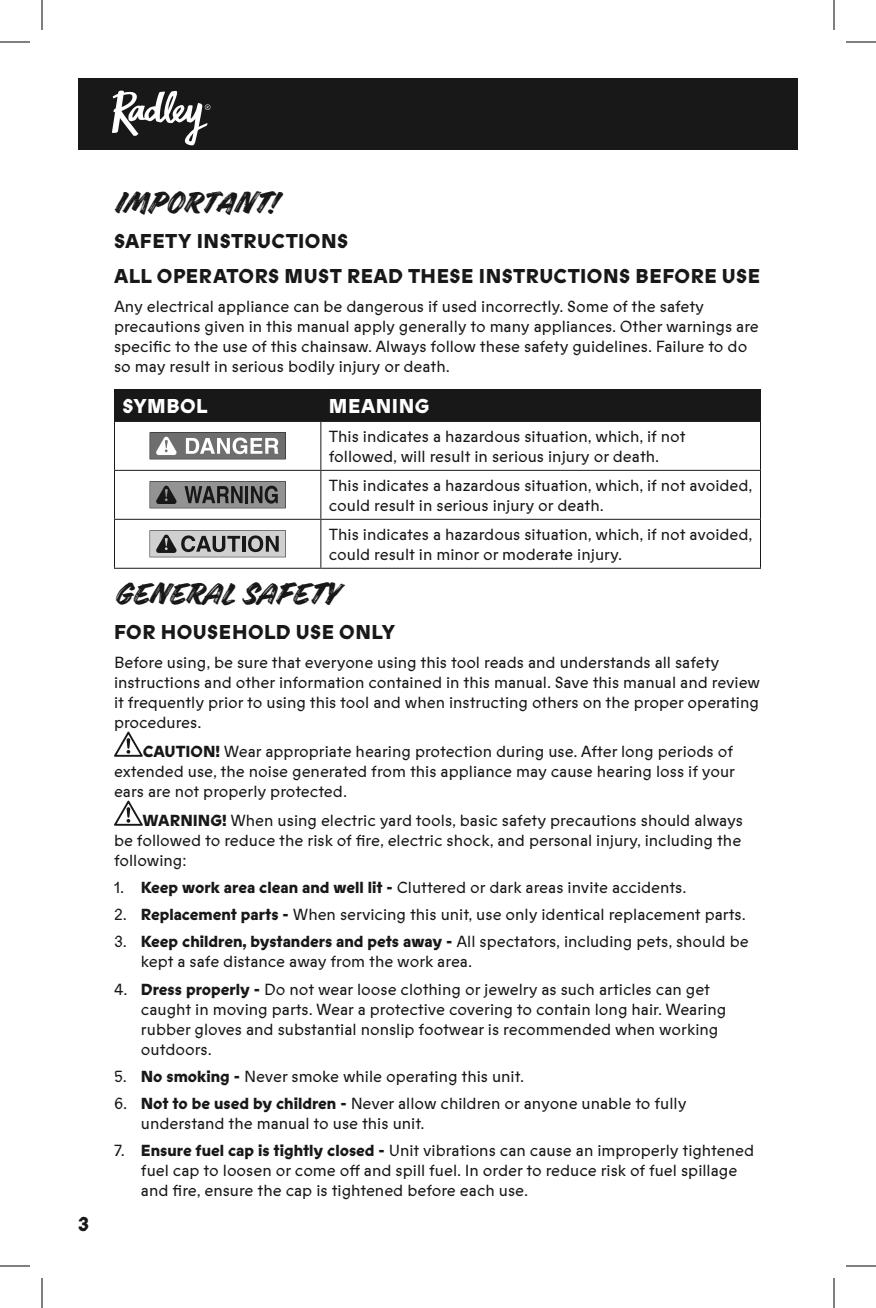
<style>
.page{position:relative;width:876px;height:1308px;background:#fff}
.page>*{position:absolute;margin:0;border:0;box-sizing:border-box;transform-origin:0 0}
.t1{font:36px "Handelson Two";letter-spacing:.01em;color:#181818}
.t2{font:800 20px/35px "Prophet";letter-spacing:.025em;color:#181818}
.t3{font:800 20px "Prophet";letter-spacing:.025em;color:#fff}
.t4{font:16px/20px "Prophet";color:#181818}
.s1{font-weight:800}
</style>
<div class="page">
<div style="left:78px;top:78px;width:720px;height:72px;background:#181818"></div>
<svg style="left:112px;top:91px;width:98px;height:55px"></svg>
<div style="left:115px;top:390px;width:645px;height:31px;background:#181818"></div>
<hr style="left:320px;top:390px;width:1px;height:31px;background:#181818">
<hr style="left:114px;top:421px;width:207px;height:1px;background:#181818">
<hr style="left:321px;top:421px;width:440px;height:1px;background:#181818">
<hr style="left:320px;top:422px;width:1px;height:48px;background:#181818">
<hr style="left:114px;top:470px;width:207px;height:1px;background:#181818">
<hr style="left:321px;top:470px;width:440px;height:1px;background:#181818">
<hr style="left:320px;top:471px;width:1px;height:48px;background:#181818">
<hr style="left:114px;top:519px;width:207px;height:1px;background:#181818">
<hr style="left:321px;top:519px;width:440px;height:1px;background:#181818">
<hr style="left:320px;top:520px;width:1px;height:48px;background:#181818">
<hr style="left:114px;top:568px;width:207px;height:1px;background:#181818">
<hr style="left:321px;top:568px;width:440px;height:1px;background:#181818">
<hr style="left:114px;top:389px;width:207px;height:1px;background:#181818">
<hr style="left:114px;top:390px;width:1px;height:31px;background:#181818">
<hr style="left:321px;top:389px;width:440px;height:1px;background:#181818">
<hr style="left:760px;top:390px;width:1px;height:31px;background:#181818">
<hr style="left:114px;top:422px;width:1px;height:48px;background:#181818">
<hr style="left:760px;top:422px;width:1px;height:48px;background:#181818">
<hr style="left:114px;top:471px;width:1px;height:48px;background:#181818">
<hr style="left:760px;top:471px;width:1px;height:48px;background:#181818">
<hr style="left:114px;top:520px;width:1px;height:48px;background:#181818">
<hr style="left:760px;top:520px;width:1px;height:48px;background:#181818">
<svg style="left:150px;top:432px;width:136px;height:27px"></svg>
<svg style="left:150px;top:481px;width:136px;height:27px;background:#6c6c6c"></svg>
<svg style="left:150px;top:530px;width:136px;height:27px;background:#9a9a9a"></svg>
<svg style="left:114px;top:731px;width:29px;height:26px"></svg>
<svg style="left:114px;top:800px;width:29px;height:26px"></svg>
<hr style="left:0;top:42px;width:30px;height:1px;background:#000">
<hr style="left:846px;top:42px;width:30px;height:1px;background:#000">
<hr style="left:0;top:1266px;width:30px;height:1px;background:#000">
<hr style="left:846px;top:1266px;width:30px;height:1px;background:#000">
<hr style="left:42px;top:0;width:1px;height:30px;background:#000">
<hr style="left:42px;top:1278px;width:1px;height:30px;background:#000">
<hr style="left:834px;top:0;width:1px;height:30px;background:#000">
<hr style="left:834px;top:1278px;width:1px;height:30px;background:#000">
<p class="t2" style="left:78px;top:1206px;width:12px">3</p>
<h1 class="t1" style="left:114px;top:183px;width:165px">IMPORTANT!</h1>
<p class="t2" style="left:114px;top:223px;width:648px">SAFETY INSTRUCTIONS<br>ALL OPERATORS MUST READ THESE INSTRUCTIONS BEFORE USE</p>
<p class="t4" style="left:114px;top:296px;width:646px">Any electrical appliance can be dangerous if used incorrectly. Some of the safety precautions given in this manual apply generally to many appliances. Other warnings are specific to the use of this chainsaw. Always follow these safety guidelines. Failure to do so may result in serious bodily injury or death.</p>
<p class="t3" style="left:123px;top:392px;width:87px">SYMBOL</p>
<p class="t3" style="left:329px;top:392px;width:102px">MEANING</p>
<p class="t4" style="left:329px;top:427px;width:358px">This indicates a hazardous situation, which, if not followed, will result in serious injury or death.</p>
<p class="t4" style="left:329px;top:476px;width:425px">This indicates a hazardous situation, which, if not avoided, could result in serious injury or death.</p>
<p class="t4" style="left:329px;top:525px;width:425px">This indicates a hazardous situation, which, if not avoided, could result in minor or moderate injury.</p>
<h1 class="t1" style="left:114px;top:573px;width:225px">GENERAL SAFETY</h1>
<p class="t2" style="left:114px;top:614px;width:283px">FOR HOUSEHOLD USE ONLY</p>
<p class="t4" style="left:114px;top:652px;width:648px">Before using, be sure that everyone using this tool reads and understands all safety instructions and other information contained in this manual. Save this manual and review it frequently prior to using this tool and when instructing others on the proper operating procedures.</p>
<p class="t4" style="left:114px;top:741px;width:623px;text-indent:29px"><span class="s1">CAUTION!</span> Wear appropriate hearing protection during use. After long periods of extended use, the noise generated from this appliance may cause hearing loss if your ears are not properly protected.</p>
<p class="t4" style="left:114px;top:810px;width:631px;text-align:justify;text-indent:29px"><span class="s1">WARNING!</span> When using electric yard tools, basic safety precautions should always be followed to reduce the risk of fire, electric shock, and personal injury, including the following:</p>
<p class="t4" style="left:114px;top:877px;width:574px">1. <span class="s1">Keep work area clean and well lit -</span> Cluttered or dark areas invite accidents.</p>
<p class="t4" style="left:114px;top:904px;width:633px">2. <span class="s1">Replacement parts -</span> When servicing this unit, use only identical replacement parts.</p>
<p class="t4" style="left:141px;top:932px;width:609px;text-indent:-27px">3. <span class="s1">Keep children, bystanders and pets away -</span> All spectators, including pets, should be kept a safe distance away from the work area.</p>
<p class="t4" style="left:141px;top:979px;width:587px;text-indent:-27px">4. <span class="s1">Dress properly -</span> Do not wear loose clothing or jewelry as such articles can get caught in moving parts. Wear a protective covering to contain long hair. Wearing rubber gloves and substantial nonslip footwear is recommended when working outdoors.</p>
<p class="t4" style="left:114px;top:1066px;width:412px">5. <span class="s1">No smoking -</span> Never smoke while operating this unit.</p>
<p class="t4" style="left:141px;top:1093px;width:547px;text-indent:-27px">6. <span class="s1">Not to be used by children -</span> Never allow children or anyone unable to fully understand the manual to use this unit.</p>
<p class="t4" style="left:141px;top:1140px;width:615px;text-indent:-27px">7. <span class="s1">Ensure fuel cap is tightly closed -</span> Unit vibrations can cause an improperly tightened fuel cap to loosen or come off and spill fuel. In order to reduce risk of fuel spillage and fire, ensure the cap is tightened before each use.</p>
</div>
